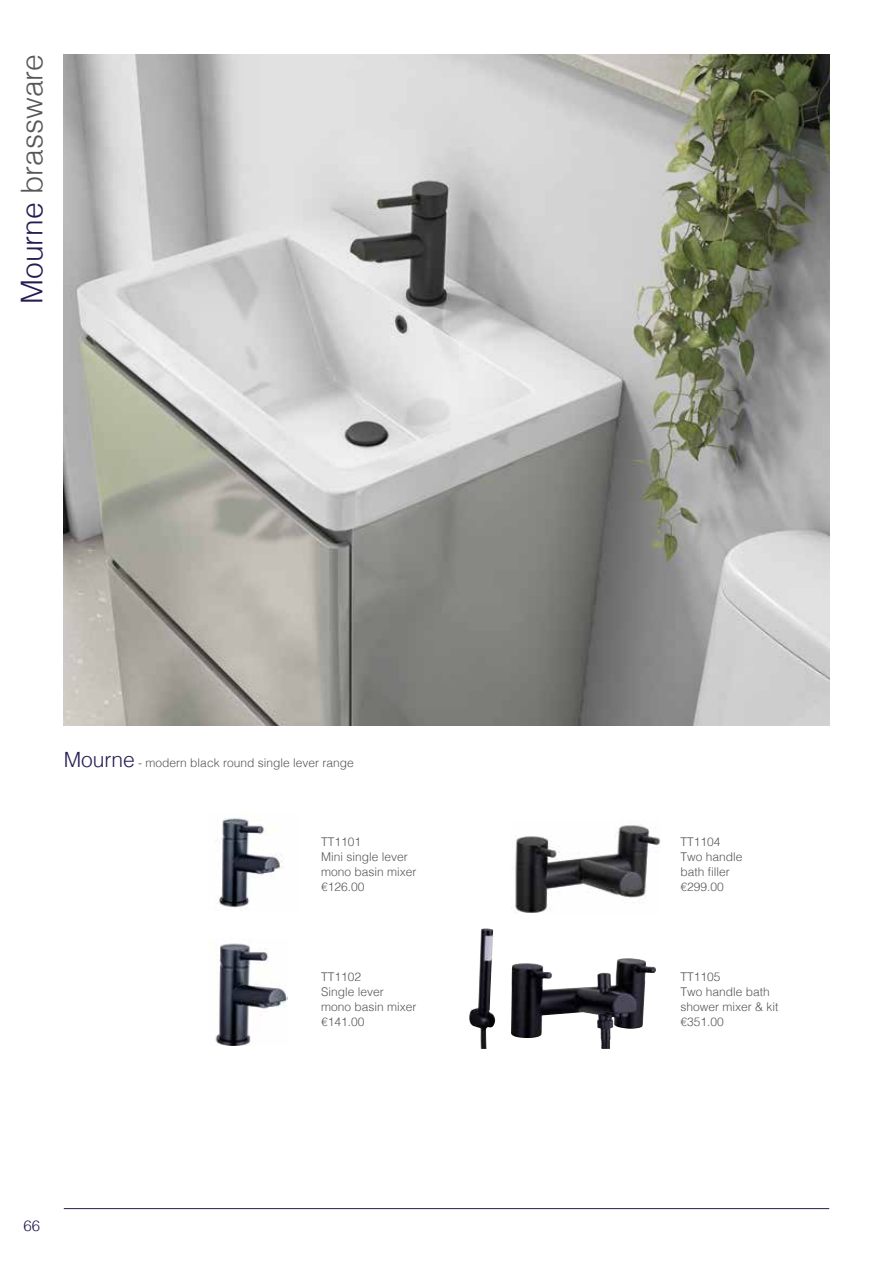
<style>
.page{position:relative;width:893px;height:1263px;background:#fff}
.page>*{position:absolute;margin:0;border:0;box-sizing:border-box;transform-origin:0 0}
.t1{font:300 30px "Helvetica";color:#575756}
.t2{font:300 15px "Helvetica";color:#241c52}
.t3{font:300 12px/15px "Helvetica";color:#575756}
.s1{color:#241c52}
.s2{font-size:21px;color:#241c52}
</style>
<div class="page">
<img style="left:64px;top:54px;width:765px;height:671px">
<hr style="left:64px;top:1208px;width:765px;height:1px;background:#241c52">
<img style="left:515px;top:825px;width:145px;height:88px">
<img style="left:543px;top:958px;width:84px;height:31px">
<img style="left:218px;top:818px;width:66px;height:90px">
<img style="left:215px;top:943px;width:72px;height:102px">
<svg style="left:471px;top:928px;width:25px;height:121px"></svg>
<img style="left:469px;top:929px;width:12px;height:95px">
<h1 class="t1" style="left:6px;top:304px;width:252px;rotate:-90deg"><span class="s1">Mourne</span> brassware</h1>
<p class="t3" style="left:64px;top:754px;width:291px"><span class="s2">Mourne</span> - modern black round single lever range</p>
<p class="t3" style="left:321px;top:834px;width:97px">TT1101<br>Mini single lever mono basin mixer €126.00</p>
<p class="t3" style="left:321px;top:969px;width:97px">TT1102<br>Single lever mono basin mixer €141.00</p>
<p class="t2" style="left:24px;top:1212px;width:18px">66</p>
<p class="t3" style="left:680px;top:834px;width:64px">TT1104<br>Two handle bath filler €299.00</p>
<p class="t3" style="left:680px;top:969px;width:100px">TT1105<br>Two handle bath shower mixer &amp; kit €351.00</p>
</div>
